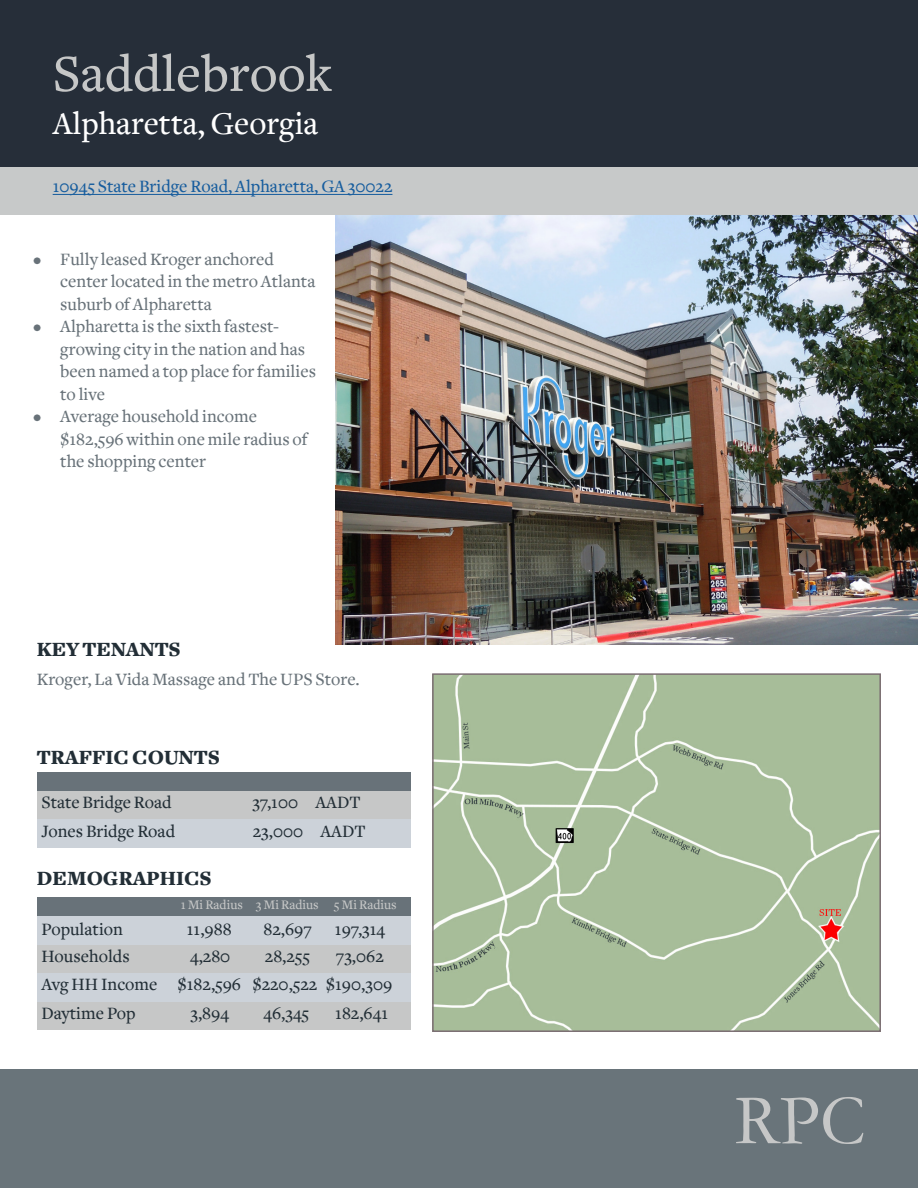
<style>
.page{position:relative;width:918px;height:1188px;background:#fff}
.page>*{position:absolute;margin:0;border:0;box-sizing:border-box;transform-origin:0 0}
.t1{font:72px "Garamond";color:#c6c7c7}
.t2{font:500 54px "Freight Text";color:#c6c7c7}
.t3{font:500 33px "Freight Text";color:#fff}
.t4{font:900 21px "Freight Text";color:#222e36}
.t5{font:500 18px/22.5px "Freight Text";color:#687279}
.t6{font:500 18px "Freight Text";color:#222e36}
.t7{font:500 18px "Freight Text";color:#175d9e}
.t8{font:500 13.5px "Freight Text";color:#c6c7c7}
</style>
<div class="page">
<div style="left:0;top:1070px;width:918px;height:118px;background:#69747a"></div>
<div style="left:0;top:0;width:918px;height:167px;background:#262e39"></div>
<div style="left:0;top:167px;width:918px;height:48px;background:#c7c9c9"></div>
<div style="left:37px;top:772px;width:373px;height:19px;background:#687279"></div>
<div style="left:37px;top:897px;width:373px;height:19px;background:#687279"></div>
<div style="left:37px;top:791px;width:373px;height:28px;background:#c6c7c7"></div>
<div style="left:37px;top:944px;width:373px;height:29px;background:#c6c7c7"></div>
<div style="left:37px;top:1001px;width:373px;height:29px;background:#c6c7c7"></div>
<div style="left:37px;top:916px;width:373px;height:28px;background:#ccd2d9"></div>
<div style="left:37px;top:819px;width:373px;height:29px;background:#ccd2d9"></div>
<div style="left:37px;top:973px;width:373px;height:28px;background:#ccd2d9"></div>
<img style="left:336px;top:215px;width:582px;height:429px">
<img style="left:435px;top:676px;width:443px;height:353px">
<div style="left:432px;top:673px;width:449px;height:359px;border:2px solid #7b6e73"></div>
<hr style="left:53px;top:194px;width:339px;height:1px;background:#175d9e">
<p class="t2" style="left:53px;top:44px;width:281px">Saddlebrook</p>
<p class="t3" style="left:53px;top:106px;width:267px">Alpharetta, Georgia</p>
<p class="t7" style="left:53px;top:177px;width:341px">10945 State Bridge Road, Alpharetta, GA 30022</p>
<p class="t5" style="left:60px;top:248px;width:257px;text-indent:-27px">• Fully leased Kroger anchored center located in the metro Atlanta suburb of Alpharetta</p>
<p class="t5" style="left:60px;top:316px;width:257px;text-indent:-27px">• Alpharetta is the sixth fastest&shy;growing city in the nation and has been named a top place for families to live</p>
<p class="t5" style="left:60px;top:406px;width:249px;text-indent:-27px">• Average household income $182,596 within one mile radius of the shopping center</p>
<p class="t4" style="left:37px;top:637px;width:145px">KEY TENANTS</p>
<p class="t5" style="left:37px;top:669px;width:324px">Kroger, La Vida Massage and The UPS Store.</p>
<p class="t4" style="left:37px;top:745px;width:185px">TRAFFIC COUNTS</p>
<p class="t6" style="left:41px;top:793px;width:132px">State Bridge Road</p>
<p class="t6" style="left:252px;top:793px;width:110px">37,100 AADT</p>
<p class="t6" style="left:41px;top:821px;width:135px">Jones Bridge Road</p>
<p class="t6" style="left:253px;top:821px;width:114px">23,000 AADT</p>
<p class="t4" style="left:37px;top:866px;width:176px">DEMOGRAPHICS</p>
<p class="t8" style="left:181px;top:898px;width:218px">1 Mi Radius 3 Mi Radius 5 Mi Radius</p>
<p class="t6" style="left:41px;top:920px;width:83px">Population</p>
<p class="t6" style="left:187px;top:920px;width:46px">11,988</p>
<p class="t6" style="left:263px;top:920px;width:50px">82,697</p>
<p class="t6" style="left:335px;top:920px;width:52px">197,314</p>
<p class="t6" style="left:41px;top:946px;width:90px">Households</p>
<p class="t6" style="left:190px;top:946px;width:42px">4,280</p>
<p class="t6" style="left:265px;top:946px;width:47px">28,255</p>
<p class="t6" style="left:336px;top:946px;width:49px">73,062</p>
<p class="t6" style="left:41px;top:975px;width:352px">Avg HH Income $182,596 $220,522 $190,309</p>
<p class="t6" style="left:41px;top:1003px;width:96px">Daytime Pop</p>
<p class="t6" style="left:190px;top:1003px;width:40px">3,894</p>
<p class="t6" style="left:264px;top:1003px;width:47px">46,345</p>
<p class="t6" style="left:335px;top:1003px;width:55px">182,641</p>
<p class="t1" style="left:734px;top:1072px;width:133px">RPC</p>
</div>
